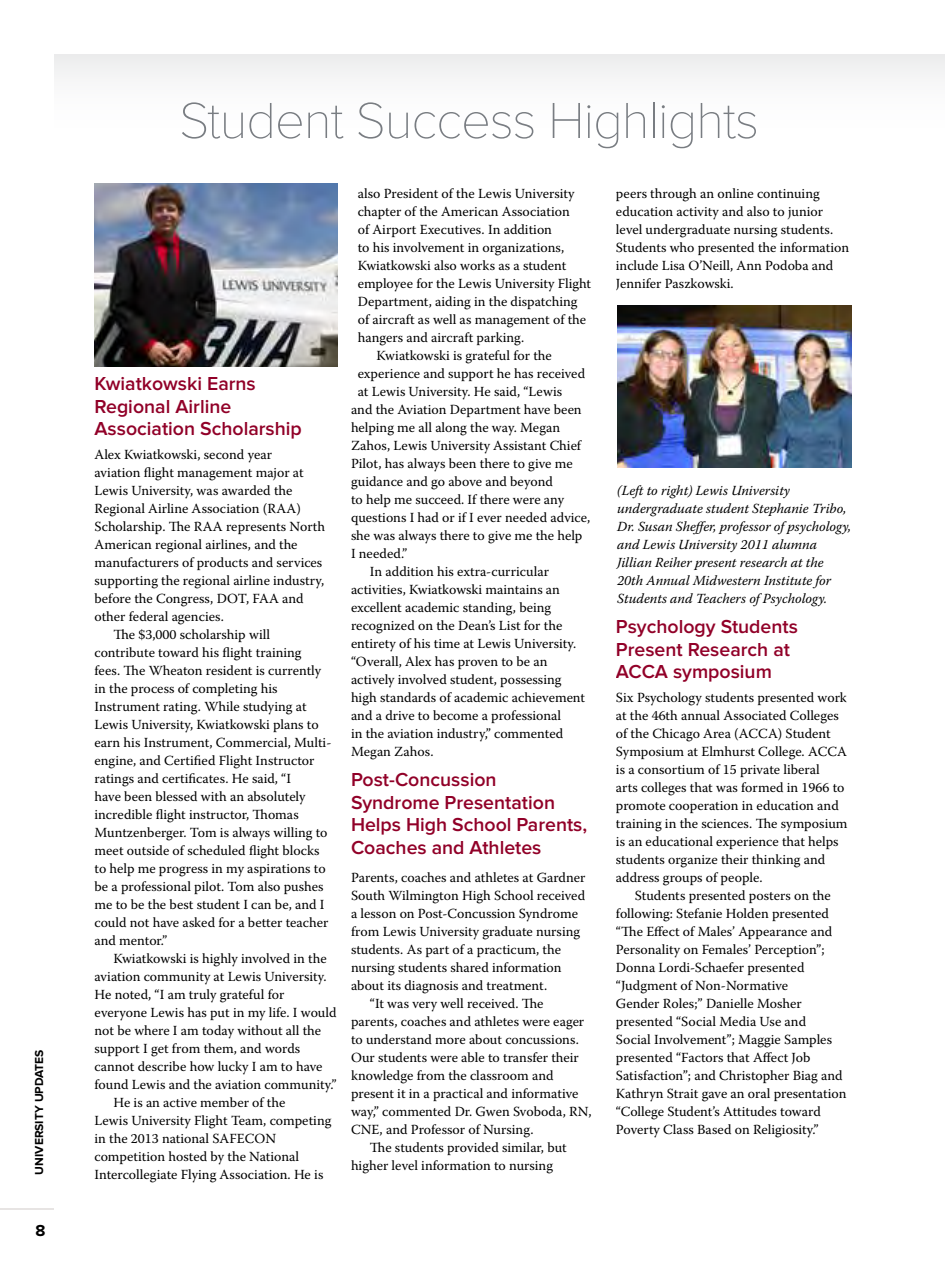
<style>
.page{position:relative;width:945px;height:1269px;background:#fff}
.page>*{position:absolute;margin:0;border:0;box-sizing:border-box;transform-origin:0 0}
.t1{font:100 52.5px "Proxima Nova T";letter-spacing:-.02em;color:#797d82}
.t2{font:600 19.5px/22.5px "Proxima Nova";color:#910028}
.t3{font:700 16.5px "Proxima Nova";color:#000}
.t4{font:13.8px/18px "Warnock Pro";color:#000}
.t5{font:italic 13.8px/18px "Warnock Pro";color:#000}
.t6{font:700 12px "Proxima Nova";color:#000}
</style>
<div class="page">
<hr style="left:0;top:1208px;width:54px;height:2px;background:#e0dcda">
<div style="left:54px;top:54px;width:891px;height:88px;background:linear-gradient(to right,#f9f9f9,#f9f9f9)"></div>
<img style="left:94px;top:183px;width:244px;height:184px">
<img style="left:617px;top:305px;width:234px;height:163px">
<p class="t6" style="left:32px;top:1174px;width:125px;rotate:-90deg">University Updates</p>
<p class="t3" style="left:36px;top:1221px;width:11px">8</p>
<h1 class="t1" style="left:179px;top:90px;width:581px">Student Success Highlights</h1>
<h2 class="t2" style="left:94px;top:373px;width:209px">Kwiatkowski Earns<br>Regional Airline<br>Association Scholarship</h2>
<p class="t4" style="left:94px;top:445px;width:179px">Alex Kwiatkowski, second year</p>
<p class="t4" style="left:94px;top:463px;width:211px">aviation flight management major at</p>
<p class="t4" style="left:94px;top:481px;width:200px">Lewis University, was awarded the</p>
<p class="t4" style="left:94px;top:499px;width:208px">Regional Airline Association (RAA)</p>
<p class="t4" style="left:94px;top:517px;width:232px">Scholarship. The RAA represents North</p>
<p class="t4" style="left:94px;top:535px;width:205px">American regional airlines, and the</p>
<p class="t4" style="left:94px;top:553px;width:229px">manufacturers of products and services</p>
<p class="t4" style="left:94px;top:571px;width:231px">supporting the regional airline industry,</p>
<p class="t4" style="left:94px;top:589px;width:211px">before the Congress, DOT, FAA and</p>
<p class="t4" style="left:94px;top:607px;width:131px">other federal agencies.</p>
<p class="t4" style="left:113px;top:625px;width:158px">The $3,000 scholarship will</p>
<p class="t4" style="left:94px;top:643px;width:209px">contribute toward his flight training</p>
<p class="t4" style="left:94px;top:661px;width:228px">fees. The Wheaton resident is currently</p>
<p class="t4" style="left:94px;top:679px;width:185px">in the process of completing his</p>
<p class="t4" style="left:94px;top:697px;width:214px">Instrument rating. While studying at</p>
<p class="t4" style="left:94px;top:715px;width:226px">Lewis University, Kwiatkowski plans to</p>
<p class="t4" style="left:94px;top:733px;width:238px">earn his Instrument, Commercial, Multi-</p>
<p class="t4" style="left:94px;top:751px;width:222px">engine, and Certified Flight Instructor</p>
<p class="t4" style="left:94px;top:769px;width:198px">ratings and certificates. He said, “I</p>
<p class="t4" style="left:94px;top:787px;width:213px">have been blessed with an absolutely</p>
<p class="t4" style="left:94px;top:805px;width:206px">incredible flight instructor, Thomas</p>
<p class="t4" style="left:94px;top:823px;width:235px">Muntzenberger. Tom is always willing to</p>
<p class="t4" style="left:94px;top:841px;width:227px">meet outside of scheduled flight blocks</p>
<p class="t4" style="left:94px;top:859px;width:233px">to help me progress in my aspirations to</p>
<p class="t4" style="left:94px;top:877px;width:231px">be a professional pilot. Tom also pushes</p>
<p class="t4" style="left:94px;top:895px;width:232px">me to be the best student I can be, and I</p>
<p class="t4" style="left:94px;top:913px;width:235px">could not have asked for a better teacher</p>
<p class="t4" style="left:94px;top:931px;width:74px">and mentor.”</p>
<p class="t4" style="left:113px;top:949px;width:215px">Kwiatkowski is highly involved in the</p>
<p class="t4" style="left:94px;top:967px;width:234px">aviation community at Lewis University.</p>
<p class="t4" style="left:94px;top:985px;width:191px">He noted, “I am truly grateful for</p>
<p class="t4" style="left:94px;top:1003px;width:244px">everyone Lewis has put in my life. I would</p>
<p class="t4" style="left:94px;top:1021px;width:228px">not be where I am today without all the</p>
<p class="t4" style="left:94px;top:1039px;width:207px">support I get from them, and words</p>
<p class="t4" style="left:94px;top:1057px;width:230px">cannot describe how lucky I am to have</p>
<p class="t4" style="left:94px;top:1075px;width:244px">found Lewis and the aviation community.”</p>
<p class="t4" style="left:113px;top:1093px;width:174px">He is an active member of the</p>
<p class="t4" style="left:94px;top:1111px;width:238px">Lewis University Flight Team, competing</p>
<p class="t4" style="left:94px;top:1129px;width:183px">in the 2013 national SAFECON</p>
<p class="t4" style="left:94px;top:1147px;width:206px">competition hosted by the National</p>
<p class="t4" style="left:94px;top:1165px;width:230px">Intercollegiate Flying Association. He is</p>
<p class="t4" style="left:358px;top:184px;width:218px">also President of the Lewis University</p>
<p class="t4" style="left:358px;top:202px;width:213px">chapter of the American Association</p>
<p class="t4" style="left:358px;top:220px;width:196px">of Airport Executives. In addition</p>
<p class="t4" style="left:358px;top:238px;width:208px">to his involvement in organizations,</p>
<p class="t4" style="left:358px;top:256px;width:210px">Kwiatkowski also works as a student</p>
<p class="t4" style="left:358px;top:274px;width:235px">employee for the Lewis University Flight</p>
<p class="t4" style="left:358px;top:292px;width:221px">Department, aiding in the dispatching</p>
<p class="t4" style="left:358px;top:310px;width:230px">of aircraft as well as management of the</p>
<p class="t4" style="left:358px;top:328px;width:168px">hangers and aircraft parking.</p>
<p class="t4" style="left:377px;top:346px;width:177px">Kwiatkowski is grateful for the</p>
<p class="t4" style="left:358px;top:364px;width:229px">experience and support he has received</p>
<p class="t4" style="left:358px;top:382px;width:206px">at Lewis University. He said, “Lewis</p>
<p class="t4" style="left:351px;top:400px;width:232px">and the Aviation Department have been</p>
<p class="t4" style="left:351px;top:418px;width:211px">helping me all along the way. Megan</p>
<p class="t4" style="left:351px;top:436px;width:232px">Zahos, Lewis University Assistant Chief</p>
<p class="t4" style="left:351px;top:454px;width:223px">Pilot, has always been there to give me</p>
<p class="t4" style="left:351px;top:472px;width:204px">guidance and go above and beyond</p>
<p class="t4" style="left:351px;top:490px;width:215px">to help me succeed. If there were any</p>
<p class="t4" style="left:351px;top:508px;width:241px">questions I had or if I ever needed advice,</p>
<p class="t4" style="left:351px;top:526px;width:233px">she was always there to give me the help</p>
<p class="t4" style="left:351px;top:544px;width:58px">I needed.”</p>
<p class="t4" style="left:370px;top:562px;width:181px">In addition his extra-curricular</p>
<p class="t4" style="left:351px;top:580px;width:211px">activities, Kwiatkowski maintains an</p>
<p class="t4" style="left:351px;top:598px;width:202px">excellent academic standing, being</p>
<p class="t4" style="left:351px;top:616px;width:213px">recognized on the Dean’s List for the</p>
<p class="t4" style="left:351px;top:634px;width:227px">entirety of his time at Lewis University.</p>
<p class="t4" style="left:351px;top:652px;width:198px">“Overall, Alex has proven to be an</p>
<p class="t4" style="left:351px;top:670px;width:212px">actively involved student, possessing</p>
<p class="t4" style="left:351px;top:688px;width:236px">high standards of academic achievement</p>
<p class="t4" style="left:351px;top:706px;width:212px">and a drive to become a professional</p>
<p class="t4" style="left:351px;top:724px;width:214px">in the aviation industry,” commented</p>
<p class="t4" style="left:351px;top:742px;width:84px">Megan Zahos.</p>
<h2 class="t2" style="left:351px;top:769px;width:238px">Post-Concussion<br>Syndrome Presentation<br>Helps High School Parents,<br>Coaches and Athletes</h2>
<p class="t4" style="left:351px;top:868px;width:236px">Parents, coaches and athletes at Gardner</p>
<p class="t4" style="left:351px;top:886px;width:236px">South Wilmington High School received</p>
<p class="t4" style="left:351px;top:904px;width:228px">a lesson on Post-Concussion Syndrome</p>
<p class="t4" style="left:351px;top:922px;width:231px">from Lewis University graduate nursing</p>
<p class="t4" style="left:351px;top:940px;width:212px">students. As part of a practicum, the</p>
<p class="t4" style="left:351px;top:958px;width:212px">nursing students shared information</p>
<p class="t4" style="left:351px;top:976px;width:198px">about its diagnosis and treatment.</p>
<p class="t4" style="left:370px;top:994px;width:175px">“It was very well received. The</p>
<p class="t4" style="left:351px;top:1012px;width:235px">parents, coaches and athletes were eager</p>
<p class="t4" style="left:351px;top:1030px;width:229px">to understand more about concussions.</p>
<p class="t4" style="left:351px;top:1048px;width:229px">Our students were able to transfer their</p>
<p class="t4" style="left:351px;top:1066px;width:204px">knowledge from the classroom and</p>
<p class="t4" style="left:351px;top:1084px;width:229px">present it in a practical and informative</p>
<p class="t4" style="left:351px;top:1102px;width:242px">way,” commented Dr. Gwen Svoboda, RN,</p>
<p class="t4" style="left:351px;top:1120px;width:184px">CNE, and Professor of Nursing.</p>
<p class="t4" style="left:370px;top:1138px;width:198px">The students provided similar, but</p>
<p class="t4" style="left:351px;top:1156px;width:204px">higher level information to nursing</p>
<p class="t4" style="left:616px;top:184px;width:235px">peers through an online continuing education activity and also to junior level undergraduate nursing students.<br>Students who presented the information include Lisa O’Neill, Ann Podoba and Jennifer Paszkowski.</p>
<p class="t5" style="left:617px;top:481px;width:235px">(Left to right) Lewis University undergraduate student Stephanie Tribo, Dr. Susan Sheffer, professor of psychology, and Lewis University 2011 alumna Jillian Reiher present research at the 20th Annual Midwestern Institute for Students and Teachers of Psychology.</p>
<h2 class="t2" style="left:616px;top:616px;width:184px">Psychology Students<br>Present Research at<br>ACCA symposium</h2>
<p class="t4" style="left:616px;top:688px;width:233px">Six Psychology students presented work at the 46th annual Associated Colleges of the Chicago Area (ACCA) Student Symposium at Elmhurst College. ACCA is a consortium of 15 private liberal<br>arts colleges that was formed in 1966 to promote cooperation in education and training in the sciences. The symposium is an educational experience that helps students organize their thinking and address groups of people.</p>
<p class="t4" style="left:616px;top:886px;width:232px;text-indent:19px">Students presented posters on the following: Stefanie Holden presented “The Effect of Males’ Appearance and Personality on Females’ Perception”; Donna Lordi-Schaefer presented “Judgment of Non-Normative<br>Gender Roles;” Danielle Mosher presented “Social Media Use and<br>Social Involvement”; Maggie Samples presented “Factors that Affect Job Satisfaction”; and Christopher Biag and Kathryn Strait gave an oral presentation “College Student’s Attitudes toward Poverty Class Based on Religiosity.”</p>
</div>
